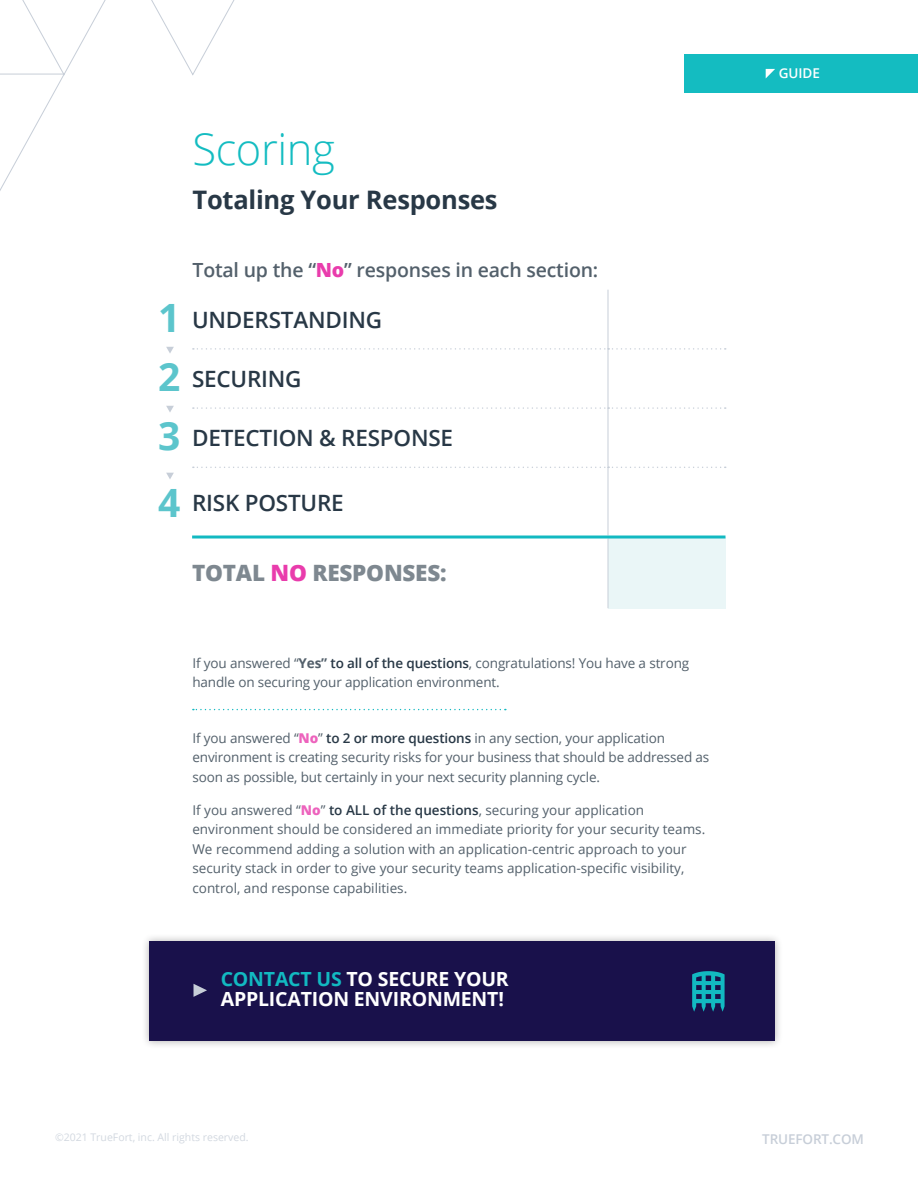
<style>
.page{position:relative;width:918px;height:1188px;background:#fff}
.page>*{position:absolute;margin:0;border:0;box-sizing:border-box;transform-origin:0 0}
.t1{font:300 43.5px "Open Sans";letter-spacing:-.01em;color:#14bcc1}
.t2{font:700 39px/58.9px "Open Sans";color:#5cc5cc;text-align:justify}
.t3{font:700 25.5px "Open Sans";letter-spacing:-.01em;color:#283846}
.t4{font:600 22.5px "Open Sans";letter-spacing:-.01em;color:#283846}
.t5{font:800 22.5px "Open Sans";letter-spacing:-.01em;color:#7e8890}
.t6{font:700 19.5px/19.5px "Open Sans";letter-spacing:-.01em;color:#fff}
.t7{font:600 19.5px "Open Sans";letter-spacing:-.01em;color:#53606b}
.t8{font:13.5px/19.5px "Open Sans";color:#53606b}
.t9{font:600 13.5px "Open Sans";letter-spacing:-.01em;color:#c7ced8}
.t10{font:600 13.5px "Open Sans";color:#fff}
.t11{font:10.5px "Open Sans";color:#d2d8e0}
.s1{font-weight:800;color:#e93cac}
.s2{color:#e93cac}
.s3{font-weight:700}
.s4{font-weight:600;color:#283846}
.s5{font-weight:800;color:#ed63bd}
.s6{color:#12b9c1}
</style>
<div class="page">
<svg style="left:0;top:0;width:235px;height:191px"></svg>
<div style="left:684px;top:54px;width:234px;height:39px;background:#14bcc1"></div>
<svg style="left:766px;top:69px;width:9px;height:9px"></svg>
<svg style="left:192px;top:290px;width:533px;height:318px"></svg>
<div style="left:608px;top:537px;width:117px;height:71px;background:#eaf6f7"></div>
<hr style="left:608px;top:290px;width:1px;height:58px;background:#c7ced8">
<hr style="left:608px;top:350px;width:1px;height:57px;background:#c7ced8">
<hr style="left:608px;top:409px;width:1px;height:58px;background:#c7ced8">
<hr style="left:608px;top:468px;width:1px;height:68px;background:#c7ced8">
<hr style="left:608px;top:539px;width:1px;height:69px;background:#c7ced8">
<hr style="left:192px;top:536px;width:416px;height:3px;background:#12b9c1">
<hr style="left:608px;top:536px;width:117px;height:3px;background:#12b9c1">
<svg style="left:193px;top:348px;width:533px;height:2px"></svg>
<svg style="left:193px;top:407px;width:533px;height:2px"></svg>
<svg style="left:193px;top:467px;width:533px;height:1px"></svg>
<div style="left:141px;top:934px;width:642px;height:115px;background:#231f20;opacity:.35"></div>
<div style="left:149px;top:942px;width:626px;height:99px;background:#19114b"></div>
<svg style="left:194px;top:984px;width:13px;height:13px"></svg>
<svg style="left:692px;top:971px;width:33px;height:41px"></svg>
<svg style="left:193px;top:709px;width:313px;height:1px"></svg>
<svg style="left:166px;top:347px;width:8px;height:6px"></svg>
<svg style="left:166px;top:406px;width:8px;height:6px"></svg>
<svg style="left:166px;top:473px;width:8px;height:6px"></svg>
<h1 class="t1" style="left:192px;top:131px;width:144px">Scoring</h1>
<h3 class="t3" style="left:192px;top:190px;width:307px">Totaling Your Responses</h3>
<h2 class="t2" style="left:158px;top:293px;width:24px">1<br>2<br>3</h2>
<h2 class="t2" style="left:158px;top:478px;width:24px">4</h2>
<h3 class="t7" style="left:192px;top:262px;width:407px">Total up the “<span class="s1">No</span>” responses in each section:</h3>
<h3 class="t4" style="left:192px;top:311px;width:191px">UNDERSTANDING</h3>
<h3 class="t4" style="left:192px;top:370px;width:111px">SECURING</h3>
<h3 class="t4" style="left:192px;top:429px;width:263px">DETECTION &amp; RESPONSE</h3>
<h3 class="t4" style="left:192px;top:494px;width:153px">RISK POSTURE</h3>
<h3 class="t5" style="left:192px;top:564px;width:256px">TOTAL <span class="s2">NO</span> RESPONSES:</h3>
<p class="t8" style="left:192px;top:654px;width:498px">If you answered “<span class="s3">Yes”</span> <span class="s4">to all of the questions</span>, congratulations! You have a strong handle on securing your application environment.</p>
<p class="t8" style="left:192px;top:729px;width:518px">If you answered “<span class="s5">No</span>” <span class="s4">to 2 or more questions</span> in any section, your application environment is creating security risks for your business that should be addressed as soon as possible, but certainly in your next security planning cycle.</p>
<p class="t8" style="left:192px;top:801px;width:514px">If you answered “<span class="s5">No</span>” <span class="s4">to ALL of the questions</span>, securing your application environment should be considered an immediate priority for your security teams.<br>We recommend adding a solution with an application-centric approach to your security stack in order to give your security teams application-specific visibility, control, and response capabilities.</p>
<h3 class="t6" style="left:221px;top:972px;width:290px"><span class="s6">CONTACT US</span> TO SECURE YOUR<br>APPLICATION ENVIRONMENT!</h3>
<p class="t10" style="left:779px;top:68px;width:43px">GUIDE</p>
<p class="t11" style="left:55px;top:1133px;width:195px">©2021 TrueFort, inc. All rights reserved.</p>
<p class="t9" style="left:762px;top:1133px;width:103px">TRUEFORT.COM</p>
</div>
